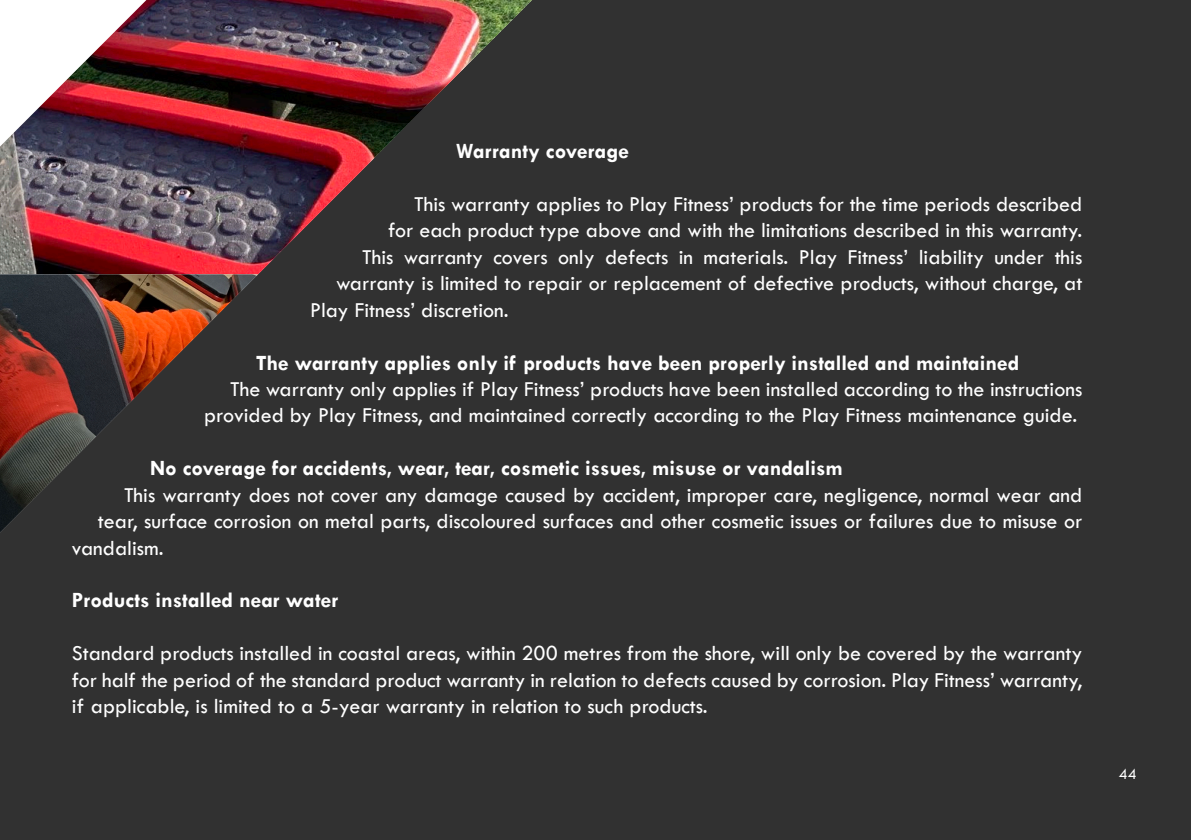
<style>
.page{position:relative;width:1191px;height:840px;background:#fff}
.page>*{position:absolute;margin:0;border:0;box-sizing:border-box;transform-origin:0 0}
.t1{font:22px/26.4px "Tw Cen";color:#fff;text-align:right}
.t2{font:700 22px "Tw Cen";color:#fff}
.t3{font:16px "Tw Cen";color:#fff}
</style>
<div class="page">
<div style="left:0;top:0;width:1191px;height:839px;background:#313131"></div>
<img style="left:0;top:0;width:532px;height:274px">
<img style="left:0;top:274px;width:258px;height:258px">
<p class="t2" style="left:456px;top:138px;width:174px">Warranty coverage</p>
<p class="t1" style="left:414px;top:191px;width:670px">This warranty applies to Play Fitness’ products for the time periods described</p>
<p class="t1" style="left:388px;top:217px;width:695px">for each product type above and with the limitations described in this warranty.</p>
<p class="t1" style="left:362px;top:243px;width:722px">This warranty covers only defects in materials. Play Fitness’ liability under this</p>
<p class="t1" style="left:336px;top:270px;width:748px">warranty is limited to repair or replacement of defective products, without charge, at</p>
<p class="t1" style="left:310px;top:296px;width:200px">Play Fitness’ discretion.</p>
<p class="t2" style="left:256px;top:349px;width:765px">The warranty applies only if products have been properly installed and maintained</p>
<p class="t1" style="left:204px;top:375px;width:880px">The warranty only applies if Play Fitness’ products have been installed according to the instructions provided by Play Fitness, and maintained correctly according to the Play Fitness maintenance guide.</p>
<p class="t2" style="left:150px;top:455px;width:694px">No coverage for accidents, wear, tear, cosmetic issues, misuse or vandalism</p>
<p class="t1" style="left:124px;top:481px;width:959px">This warranty does not cover any damage caused by accident, improper care, negligence, normal wear and</p>
<p class="t1" style="left:98px;top:507px;width:986px">tear, surface corrosion on metal parts, discoloured surfaces and other cosmetic issues or failures due to misuse or</p>
<p class="t1" style="left:72px;top:534px;width:93px">vandalism.</p>
<p class="t2" style="left:72px;top:587px;width:268px">Products installed near water</p>
<p class="t1" style="left:72px;top:639px;width:1012px;text-align:justify">Standard products installed in coastal areas, within 200 metres from the shore, will only be covered by the warranty for half the period of the standard product warranty in relation to defects caused by corrosion. Play Fitness’ warranty, if applicable, is limited to a 5-year warranty in relation to such products.</p>
<p class="t3" style="left:1119px;top:763px;width:19px">44</p>
</div>
